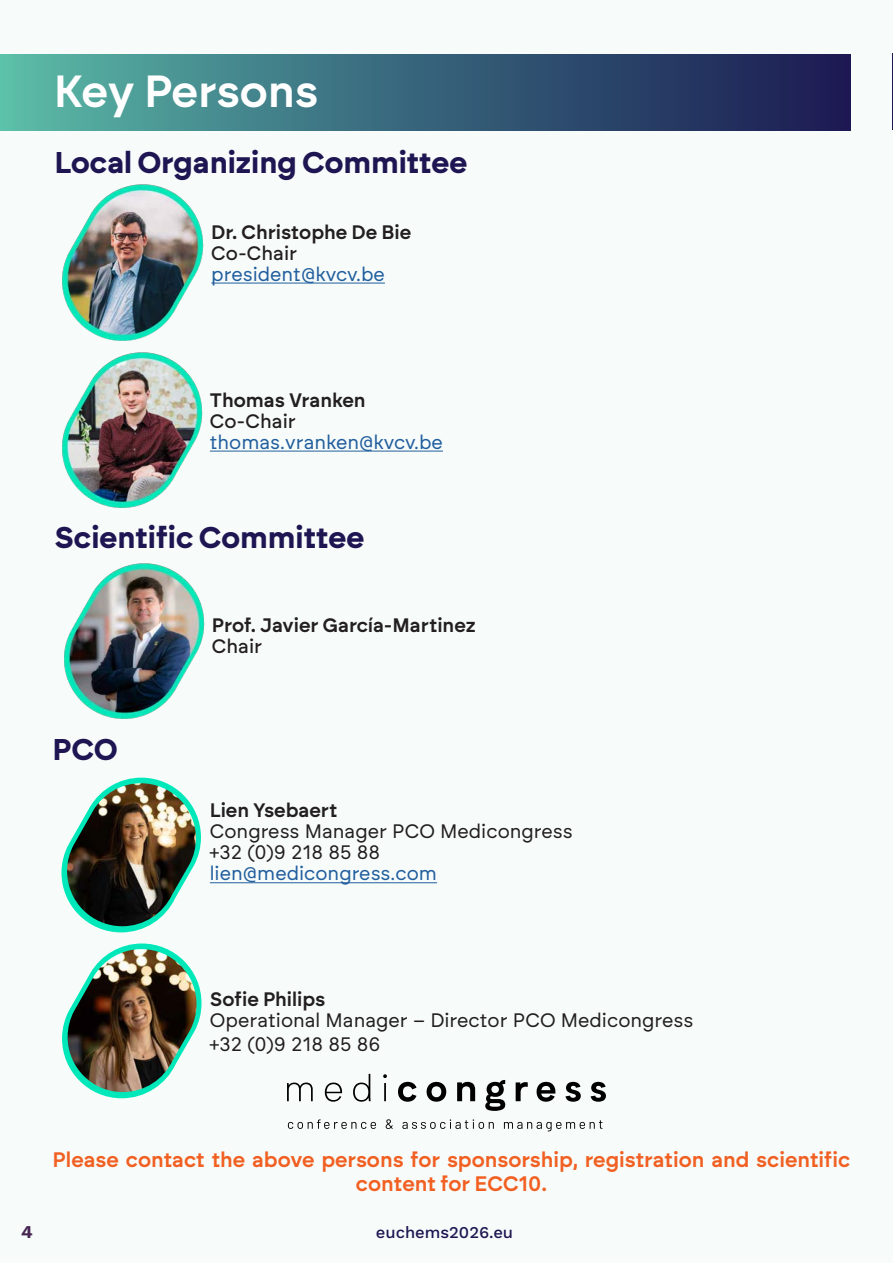
<style>
.page{position:relative;width:893px;height:1263px;background:#f7fcfa}
.page>*{position:absolute;margin:0;border:0;box-sizing:border-box;transform-origin:0 0}
.t1{font:600 45px "Brockmann";letter-spacing:-.005em;color:#fff}
.t2{font:700 30px "Brockmann";color:#1d1652}
.t3{font:600 21px/24px "Brockmann";color:#f16022;text-align:center}
.t4{font:19.5px/21px "Brockmann";color:#231f20}
.t5{font:600 19.5px "Brockmann";color:#231f20}
.t6{font:19.5px "Brockmann";color:#215e9e}
.t7{font:500 19.5px "Brockmann";color:#231f20}
.t8{font:700 18px "Work Sans";color:#472654}
.t9{font:500 16.5px "Work Sans";color:#1d1652}
</style>
<div class="page">
<div style="left:0;top:54px;width:850px;height:77px;background:linear-gradient(to right,#58b7a6,#191651)"></div>
<hr style="left:211px;top:283px;width:174px;height:1px;background:#215e9e">
<hr style="left:210px;top:451px;width:233px;height:1px;background:#215e9e">
<hr style="left:210px;top:882px;width:227px;height:1px;background:#215e9e">
<svg style="left:287px;top:1082px;width:26px;height:19px"></svg>
<svg style="left:325px;top:1082px;width:17px;height:20px"></svg>
<svg style="left:353px;top:1074px;width:18px;height:28px"></svg>
<svg style="left:383px;top:1074px;width:4px;height:27px"></svg>
<svg style="left:398px;top:1082px;width:18px;height:20px"></svg>
<svg style="left:427px;top:1082px;width:19px;height:20px"></svg>
<svg style="left:457px;top:1082px;width:18px;height:19px"></svg>
<svg style="left:485px;top:1080px;width:20px;height:31px"></svg>
<svg style="left:516px;top:1082px;width:12px;height:19px"></svg>
<svg style="left:537px;top:1082px;width:18px;height:20px"></svg>
<svg style="left:565px;top:1082px;width:16px;height:20px"></svg>
<svg style="left:591px;top:1082px;width:15px;height:20px"></svg>
<svg style="left:288px;top:1119px;width:88px;height:10px"></svg>
<svg style="left:386px;top:1119px;width:7px;height:10px"></svg>
<svg style="left:402px;top:1119px;width:92px;height:10px"></svg>
<svg style="left:504px;top:1120px;width:98px;height:11px"></svg>
<img style="left:62px;top:352px;width:148px;height:156px">
<svg style="left:61px;top:778px;width:140px;height:154px"></svg>
<img style="left:67px;top:783px;width:129px;height:143px">
<svg style="left:62px;top:943px;width:140px;height:155px"></svg>
<img style="left:68px;top:949px;width:128px;height:143px">
<hr style="left:892px;top:53px;width:1px;height:77px;background:#1d1752">
<img style="left:62px;top:184px;width:142px;height:157px">
<img style="left:64px;top:563px;width:141px;height:156px">
<h1 class="t1" style="left:54px;top:63px;width:266px">Key Persons</h1>
<h2 class="t2" style="left:55px;top:143px;width:414px">Local Organizing Committee</h2>
<p class="t5" style="left:211px;top:220px;width:201px">Dr. Christophe De Bie</p>
<p class="t7" style="left:211px;top:241px;width:87px">Co-Chair</p>
<p class="t6" style="left:211px;top:262px;width:175px">president@kvcv.be</p>
<p class="t5" style="left:210px;top:388px;width:157px">Thomas Vranken</p>
<p class="t7" style="left:210px;top:409px;width:87px">Co-Chair</p>
<p class="t6" style="left:210px;top:430px;width:235px">thomas.vranken@kvcv.be</p>
<h2 class="t2" style="left:55px;top:518px;width:311px">Scientific Committee</h2>
<h2 class="t2" style="left:53px;top:731px;width:66px">PCO</h2>
<p class="t5" style="left:212px;top:613px;width:265px">Prof. Javier García-Martinez</p>
<p class="t7" style="left:212px;top:634px;width:52px">Chair</p>
<p class="t5" style="left:210px;top:798px;width:129px">Lien Ysebaert</p>
<p class="t4" style="left:210px;top:821px;width:364px">Congress Manager PCO Medicongress +32 (0)9 218 85 88</p>
<p class="t6" style="left:210px;top:861px;width:229px">lien@medicongress.com</p>
<p class="t5" style="left:210px;top:987px;width:117px">Sofie Philips</p>
<p class="t4" style="left:210px;top:1008px;width:485px;line-height:24px">Operational Manager – Director PCO Medicongress +32 (0)9 218 85 86</p>
<p class="t3" style="left:53px;top:1147px;width:799px">Please contact the above persons for sponsorship, registration and scientific content for ECC10.</p>
<p class="t8" style="left:21px;top:1221px;width:13px">4</p>
<p class="t9" style="left:376px;top:1223px;width:139px">euchems2026.eu</p>
</div>
